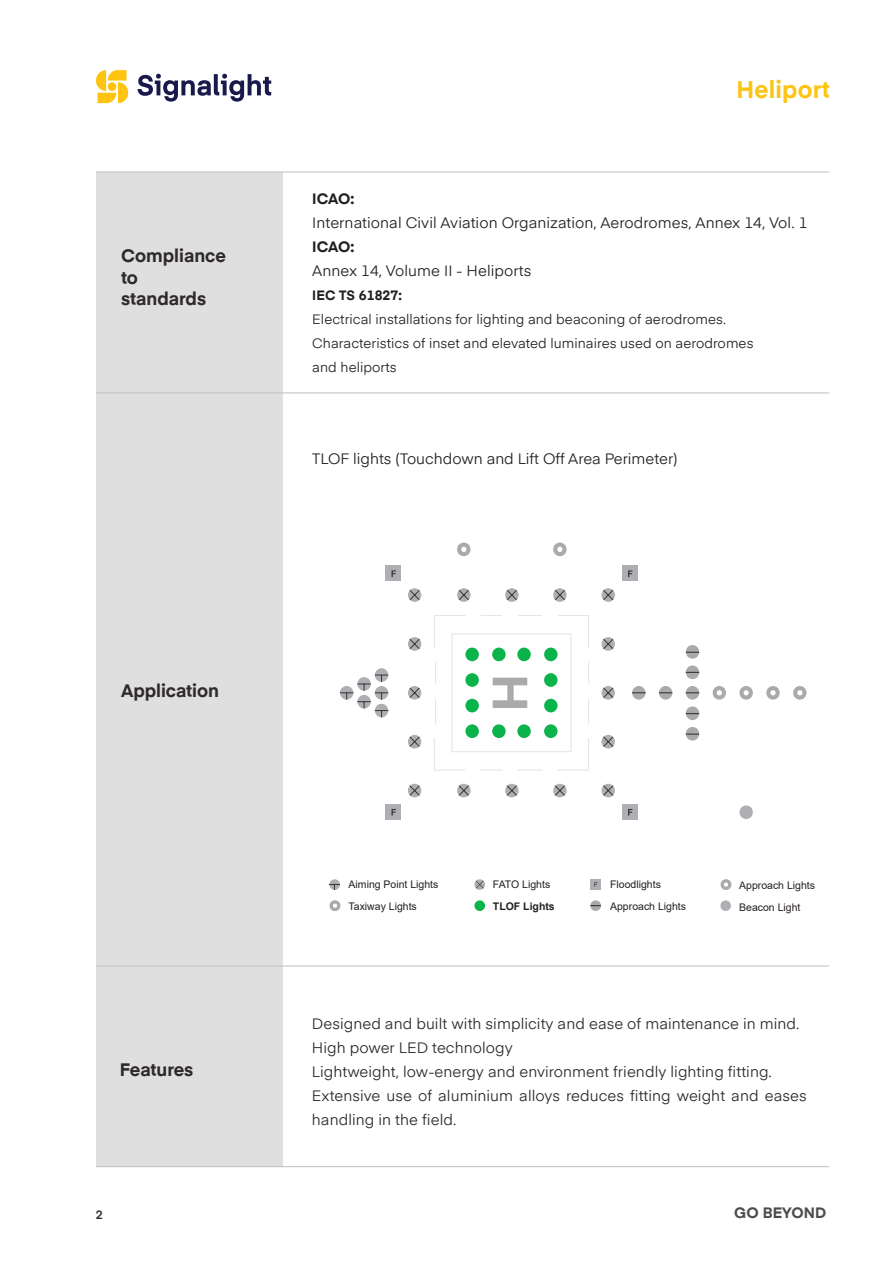
<style>
.page{position:relative;width:893px;height:1263px;background:#fff}
.page>*{position:absolute;margin:0;border:0;box-sizing:border-box;transform-origin:0 0}
.t1{font:700 24px "Eina 02";letter-spacing:.01em;color:#fcc414}
.t2{font:700 18px/21.6px "Eina 01";color:#2e292a}
.t3{font:15px/24px "Eina 01";letter-spacing:.005em;color:#2e292a}
.t4{font:15px "Eina 01";letter-spacing:.005em;color:#241f1f}
.t5{font:700 15px "Eina 01";letter-spacing:-.015em;color:#241f1f}
.t6{font:700 15px "Eina 02";color:#4e4b4c}
.t7{font:13.5px/24px "Eina 01";letter-spacing:.005em;color:#241f1f}
.t8{font:700 13.5px "Eina 01";letter-spacing:.005em;color:#241f1f}
.t9{font:600 12px "Eina 01";color:#2e292a}
.t10{font:10.5px/22.5px "Arial";color:#241f1f}
.t11{font:700 10.5px "Arial";color:#241f1f}
</style>
<div class="page">
<div style="left:96px;top:172px;width:186px;height:995px;background:#e0dfdf"></div>
<hr style="left:96px;top:1166px;width:733px;height:1px;background:#c0bfc1">
<hr style="left:96px;top:172px;width:733px;height:1px;background:#c0bfc1">
<svg style="left:96px;top:70px;width:32px;height:33px"></svg>
<div style="left:108px;top:82px;width:8px;height:9px;background:#fec411;border-radius:50%"></div>
<svg style="left:138px;top:74px;width:133px;height:28px"></svg>
<hr style="left:96px;top:393px;width:733px;height:1px;background:#c0bfc1">
<hr style="left:96px;top:966px;width:733px;height:1px;background:#c0bfc1">
<div style="left:386px;top:804px;width:15px;height:15px;background:#afaeb3"></div>
<div style="left:622px;top:804px;width:16px;height:15px;background:#afaeb3"></div>
<div style="left:386px;top:566px;width:15px;height:15px;background:#afaeb3"></div>
<div style="left:622px;top:566px;width:16px;height:15px;background:#afaeb3"></div>
<svg style="left:720px;top:879px;width:12px;height:11px"></svg>
<div style="left:329px;top:879px;width:11px;height:11px;background:#afaeb3;border-radius:50%"></div>
<svg style="left:329px;top:884px;width:11px;height:6px"></svg>
<div style="left:474px;top:900px;width:11px;height:11px;background:#0ab44a;border-radius:50%"></div>
<svg style="left:474px;top:879px;width:11px;height:11px"></svg>
<svg style="left:476px;top:881px;width:8px;height:7px"></svg>
<svg style="left:720px;top:900px;width:11px;height:11px"></svg>
<svg style="left:329px;top:900px;width:12px;height:11px"></svg>
<div style="left:590px;top:879px;width:11px;height:11px;background:#afaeb3"></div>
<svg style="left:739px;top:805px;width:14px;height:14px"></svg>
<svg style="left:632px;top:686px;width:13px;height:14px"></svg>
<div style="left:659px;top:686px;width:13px;height:14px;background:#aaaaac;border-radius:50%"></div>
<svg style="left:686px;top:686px;width:13px;height:14px"></svg>
<svg style="left:375px;top:668px;width:13px;height:14px"></svg>
<svg style="left:340px;top:675px;width:48px;height:42px"></svg>
<svg style="left:408px;top:784px;width:13px;height:13px"></svg>
<svg style="left:409px;top:785px;width:11px;height:11px"></svg>
<svg style="left:408px;top:735px;width:13px;height:13px"></svg>
<svg style="left:409px;top:736px;width:11px;height:11px"></svg>
<svg style="left:408px;top:686px;width:13px;height:14px"></svg>
<svg style="left:409px;top:687px;width:11px;height:12px"></svg>
<svg style="left:408px;top:588px;width:13px;height:14px"></svg>
<svg style="left:409px;top:589px;width:11px;height:12px"></svg>
<svg style="left:408px;top:637px;width:13px;height:14px"></svg>
<svg style="left:409px;top:638px;width:11px;height:12px"></svg>
<svg style="left:457px;top:588px;width:13px;height:14px"></svg>
<svg style="left:458px;top:589px;width:12px;height:12px"></svg>
<svg style="left:505px;top:588px;width:14px;height:14px"></svg>
<svg style="left:506px;top:589px;width:12px;height:12px"></svg>
<svg style="left:553px;top:588px;width:14px;height:14px"></svg>
<svg style="left:554px;top:589px;width:12px;height:12px"></svg>
<svg style="left:457px;top:784px;width:13px;height:13px"></svg>
<svg style="left:458px;top:785px;width:12px;height:11px"></svg>
<svg style="left:505px;top:784px;width:14px;height:13px"></svg>
<svg style="left:506px;top:785px;width:12px;height:11px"></svg>
<svg style="left:553px;top:784px;width:14px;height:13px"></svg>
<svg style="left:554px;top:785px;width:12px;height:11px"></svg>
<svg style="left:601px;top:784px;width:14px;height:13px"></svg>
<svg style="left:602px;top:785px;width:12px;height:11px"></svg>
<svg style="left:601px;top:735px;width:14px;height:13px"></svg>
<svg style="left:602px;top:736px;width:12px;height:11px"></svg>
<svg style="left:601px;top:686px;width:14px;height:14px"></svg>
<svg style="left:602px;top:687px;width:12px;height:12px"></svg>
<svg style="left:601px;top:588px;width:14px;height:14px"></svg>
<svg style="left:602px;top:589px;width:12px;height:12px"></svg>
<svg style="left:601px;top:637px;width:14px;height:14px"></svg>
<svg style="left:602px;top:638px;width:12px;height:12px"></svg>
<svg style="left:391px;top:809px;width:5px;height:6px"></svg>
<svg style="left:628px;top:809px;width:4px;height:6px"></svg>
<svg style="left:391px;top:570px;width:5px;height:7px"></svg>
<svg style="left:628px;top:570px;width:4px;height:7px"></svg>
<svg style="left:712px;top:686px;width:14px;height:14px"></svg>
<svg style="left:766px;top:686px;width:14px;height:14px"></svg>
<svg style="left:793px;top:686px;width:14px;height:14px"></svg>
<svg style="left:739px;top:686px;width:14px;height:14px"></svg>
<svg style="left:457px;top:542px;width:14px;height:14px"></svg>
<svg style="left:553px;top:542px;width:14px;height:14px"></svg>
<svg style="left:434px;top:615px;width:155px;height:156px"></svg>
<svg style="left:590px;top:900px;width:11px;height:11px"></svg>
<svg style="left:632px;top:692px;width:13px;height:1px"></svg>
<svg style="left:659px;top:692px;width:13px;height:1px"></svg>
<svg style="left:686px;top:692px;width:13px;height:1px"></svg>
<svg style="left:685px;top:665px;width:15px;height:14px"></svg>
<svg style="left:685px;top:706px;width:15px;height:35px"></svg>
<svg style="left:685px;top:645px;width:15px;height:14px"></svg>
<p class="t2" style="left:121px;top:244px;width:106px">Compliance to standards</p>
<p class="t2" style="left:121px;top:678px;width:99px">Application</p>
<p class="t2" style="left:120px;top:1058px;width:75px">Features</p>
<p class="t9" style="left:96px;top:1205px;width:8px">2</p>
<h1 class="t1" style="left:736px;top:72px;width:95px">Heliport</h1>
<p class="t5" style="left:312px;top:188px;width:44px">ICAO:</p>
<p class="t4" style="left:312px;top:212px;width:497px">International Civil Aviation Organization, Aerodromes, Annex 14, Vol. 1</p>
<p class="t5" style="left:312px;top:236px;width:44px">ICAO:</p>
<p class="t4" style="left:312px;top:260px;width:221px">Annex 14, Volume II - Heliports</p>
<p class="t8" style="left:312px;top:286px;width:91px">IEC TS 61827:</p>
<p class="t7" style="left:312px;top:307px;width:443px">Electrical installations for lighting and beaconing of aerodromes.<br>Characteristics of inset and elevated luminaires used on aerodromes and heliports</p>
<p class="t4" style="left:312px;top:447px;width:367px">TLOF lights (Touchdown and Lift Off Area Perimeter)</p>
<p class="t10" style="left:349px;top:873px;width:91px">Aiming Point Lights<br>Taxiway Lights</p>
<p class="t10" style="left:493px;top:873px;width:59px">FATO Lights</p>
<p class="t11" style="left:493px;top:899px;width:63px">TLOF Lights</p>
<p class="t10" style="left:610px;top:873px;width:77px">Floodlights<br>Approach Lights</p>
<p class="t10" style="left:739px;top:874px;width:77px">Approach Lights<br>Beacon Light</p>
<p class="t3" style="left:312px;top:1011px;width:496px">Designed and built with simplicity and ease of maintenance in mind.<br>High power LED technology<br>Lightweight, low-energy and environment friendly lighting fitting.<br>Extensive use of aluminium alloys reduces fitting weight and eases handling in the field.</p>
<p class="t6" style="left:734px;top:1202px;width:93px">GO BEYOND</p>
</div>
